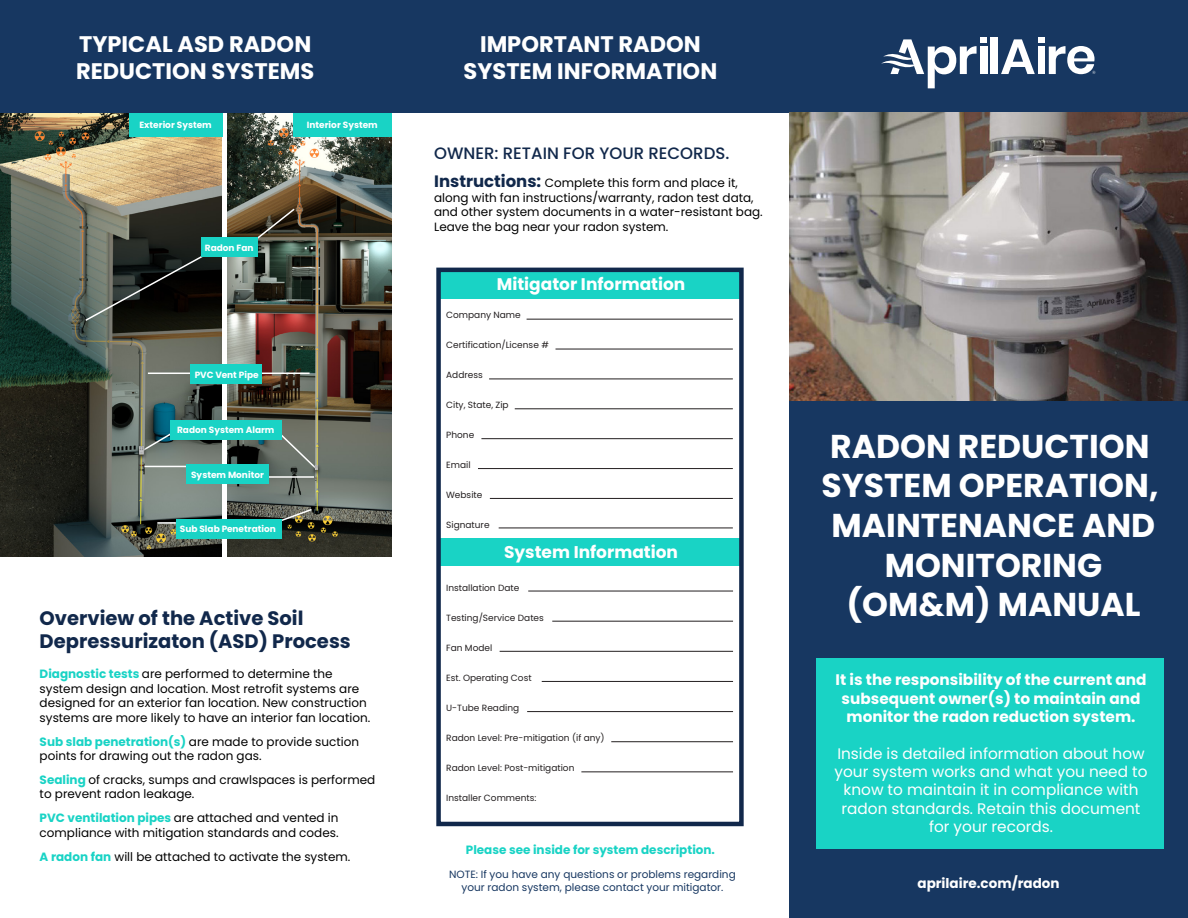
<style>
.page{position:relative;width:1188px;height:918px;background:#fff}
.page>*{position:absolute;margin:0;border:0;box-sizing:border-box;transform-origin:0 0}
.t1{font:700 33px/39.6px "Poppins";color:#fff;text-align:center}
.t2{font:700 22.5px/27px "Poppins";color:#fff;text-align:center}
.t3{font:700 19.5px/23.4px "Poppins";color:#11284b}
.t4{font:700 16.95px "Poppins";color:#fff}
.t5{font:700 16.8px "Poppins";color:#fff}
.t6{font:500 16.5px "Poppins";color:#11284b}
.t7{font:15.3px/18.3px "Poppins";color:#fff;text-align:center}
.t8{font:700 15.3px/18.3px "Poppins";color:#fff;text-align:center}
.t9{font:700 13.5px "Poppins";color:#fff}
.t10{font:12px/14.4px "Poppins";color:#000}
.t11{font:700 12px "Poppins";color:#19d3c5}
.t12{font:10.5px/12.6px "Poppins";color:#173761;text-align:center}
.t13{font:9px "Poppins";color:#231f20}
.t14{font:700 9px "Poppins";color:#fff}
.s1{font-weight:700;color:#19d3c5}
.s2{font-weight:700;font-size:16.5px;color:#11284b}
</style>
<div class="page">
<div style="left:0;top:0;width:1188px;height:113px;background:#173761"></div>
<div style="left:790px;top:394px;width:398px;height:524px;background:#173761"></div>
<div style="left:816px;top:659px;width:348px;height:190px;background:#19d3c5"></div>
<div style="left:439px;top:272px;width:302px;height:27px;background:#19d3c5"></div>
<div style="left:439px;top:538px;width:302px;height:27px;background:#19d3c5"></div>
<hr style="left:527px;top:319px;width:206px;height:1px;background:#231f20">
<hr style="left:556px;top:349px;width:177px;height:1px;background:#231f20">
<hr style="left:489px;top:379px;width:244px;height:1px;background:#231f20">
<hr style="left:515px;top:409px;width:218px;height:1px;background:#231f20">
<hr style="left:481px;top:438px;width:252px;height:1px;background:#231f20">
<hr style="left:478px;top:468px;width:255px;height:1px;background:#231f20">
<hr style="left:490px;top:498px;width:243px;height:1px;background:#231f20">
<hr style="left:499px;top:528px;width:234px;height:1px;background:#231f20">
<hr style="left:528px;top:591px;width:205px;height:1px;background:#231f20">
<hr style="left:552px;top:621px;width:181px;height:1px;background:#231f20">
<hr style="left:500px;top:651px;width:233px;height:1px;background:#231f20">
<hr style="left:542px;top:681px;width:191px;height:1px;background:#231f20">
<hr style="left:527px;top:711px;width:206px;height:1px;background:#231f20">
<hr style="left:611px;top:741px;width:122px;height:1px;background:#231f20">
<hr style="left:581px;top:772px;width:152px;height:1px;background:#231f20">
<img style="left:228px;top:113px;width:164px;height:443px">
<img style="left:0;top:113px;width:222px;height:443px">
<div style="left:129px;top:113px;width:93px;height:23px;background:#19d3c5"></div>
<div style="left:293px;top:113px;width:99px;height:23px;background:#19d3c5"></div>
<svg style="left:84px;top:250px;width:128px;height:72px;background:#282c28"></svg>
<svg style="left:254px;top:207px;width:42px;height:34px"></svg>
<hr style="left:148px;top:373px;width:45px;height:1px;background:#fff">
<hr style="left:260px;top:373px;width:50px;height:1px;background:#fff">
<hr style="left:144px;top:466px;width:42px;height:1px;background:#fff">
<hr style="left:269px;top:476px;width:45px;height:2px;background:#fff">
<svg style="left:157px;top:522px;width:19px;height:2px"></svg>
<svg style="left:279px;top:508px;width:34px;height:15px"></svg>
<div style="left:201px;top:238px;width:56px;height:19px;background:#19d3c5"></div>
<div style="left:190px;top:364px;width:72px;height:19px;background:#19d3c5"></div>
<div style="left:186px;top:465px;width:82px;height:19px;background:#19d3c5"></div>
<div style="left:176px;top:519px;width:106px;height:19px;background:#19d3c5"></div>
<img style="left:790px;top:113px;width:398px;height:287px">
<img style="left:134px;top:443px;width:15px;height:19px">
<svg style="left:139px;top:428px;width:41px;height:27px"></svg>
<div style="left:436px;top:268px;width:308px;height:558px;border:4px solid #11284b"></div>
<img style="left:310px;top:462px;width:13px;height:15px">
<svg style="left:272px;top:426px;width:46px;height:44px;background:#757c70"></svg>
<div style="left:170px;top:420px;width:111px;height:20px;background:#19d3c5"></div>
<svg style="left:1001px;top:39px;width:34px;height:35px"></svg>
<div style="left:980px;top:47px;width:7px;height:27px;background:#fff"></div>
<div style="left:991px;top:37px;width:7px;height:37px;background:#fff"></div>
<div style="left:1038px;top:47px;width:7px;height:27px;background:#fff"></div>
<div style="left:980px;top:37px;width:7px;height:6px;background:#fff"></div>
<div style="left:1038px;top:37px;width:7px;height:6px;background:#fff"></div>
<svg style="left:1049px;top:46px;width:46px;height:28px"></svg>
<svg style="left:881px;top:39px;width:96px;height:49px"></svg>
<h2 class="t2" style="left:76px;top:30px;width:240px;text-align:left">TYPICAL ASD RADON<br>REDUCTION SYSTEMS</h2>
<p class="t14" style="left:139px;top:120px;width:74px">Exterior System</p>
<p class="t14" style="left:307px;top:120px;width:72px">Interior System</p>
<p class="t14" style="left:205px;top:242px;width:50px">Radon Fan</p>
<p class="t14" style="left:195px;top:370px;width:66px">PVC Vent Pipe</p>
<p class="t14" style="left:177px;top:425px;width:99px">Radon System Alarm</p>
<p class="t14" style="left:191px;top:469px;width:74px">System Monitor</p>
<p class="t14" style="left:180px;top:524px;width:98px">Sub Slab Penetration</p>
<h3 class="t3" style="left:40px;top:606px;width:313px">Overview of the Active Soil<br>Depressurizaton (ASD) Process</h3>
<p class="t10" style="left:40px;top:667px;width:332px"><span class="s1">Diagnostic tests</span> are performed to determine the system design and location. Most retrofit systems are designed for an exterior fan location. New construction systems are more likely to have an interior fan location.</p>
<p class="t10" style="left:40px;top:734px;width:321px"><span class="s1">Sub slab penetration(s)</span> are made to provide suction points for drawing out the radon gas.</p>
<p class="t10" style="left:40px;top:773px;width:337px"><span class="s1">Sealing</span> of cracks, sumps and crawlspaces is performed to prevent radon leakage.</p>
<p class="t10" style="left:40px;top:811px;width:300px"><span class="s1">PVC ventilation pipes</span> are attached and vented in compliance with mitigation standards and codes.</p>
<p class="t10" style="left:40px;top:849px;width:312px"><span class="s1">A radon fan</span> will be attached to activate the system.</p>
<h2 class="t2" style="left:464px;top:30px;width:255px">IMPORTANT RADON<br>SYSTEM INFORMATION</h2>
<h3 class="t6" style="left:434px;top:144px;width:297px">OWNER: RETAIN FOR YOUR RECORDS.</h3>
<p class="t10" style="left:434px;top:176px;width:330px"><span class="s2">Instructions:</span> Complete this form and place it, along with fan instructions/warranty, radon test data, and other system documents in a water-resistant bag.<br>Leave the bag near your radon system.</p>
<h3 class="t5" style="left:497px;top:275px;width:190px">Mitigator Information</h3>
<p class="t13" style="left:446px;top:310px;width:76px">Company Name</p>
<p class="t13" style="left:446px;top:340px;width:104px">Certification/License #</p>
<p class="t13" style="left:446px;top:370px;width:38px">Address</p>
<p class="t13" style="left:446px;top:400px;width:64px">City, State, Zip</p>
<p class="t13" style="left:446px;top:430px;width:30px">Phone</p>
<p class="t13" style="left:446px;top:460px;width:26px">Email</p>
<p class="t13" style="left:446px;top:490px;width:38px">Website</p>
<p class="t13" style="left:446px;top:520px;width:45px">Signature</p>
<h3 class="t4" style="left:504px;top:542px;width:176px">System Information</h3>
<p class="t13" style="left:446px;top:582px;width:75px">Installation Date</p>
<p class="t13" style="left:446px;top:612px;width:99px">Testing/Service Dates</p>
<p class="t13" style="left:446px;top:642px;width:48px">Fan Model</p>
<p class="t13" style="left:446px;top:672px;width:87px">Est. Operating Cost</p>
<p class="t13" style="left:446px;top:702px;width:75px">U-Tube Reading</p>
<p class="t13" style="left:446px;top:732px;width:160px">Radon Level: Pre-mitigation (if any)</p>
<p class="t13" style="left:446px;top:762px;width:130px">Radon Level: Post-mitigation</p>
<p class="t13" style="left:446px;top:792px;width:92px">Installer Comments:</p>
<p class="t11" style="left:466px;top:843px;width:251px">Please see inside for system description.</p>
<p class="t12" style="left:449px;top:868px;width:288px">NOTE: If you have any questions or problems regarding your radon system, please contact your mitigator.</p>
<h1 class="t1" style="left:821px;top:427px;width:339px">RADON REDUCTION<br>SYSTEM OPERATION,<br>MAINTENANCE AND<br>MONITORING (OM&amp;M) MANUAL</h1>
<p class="t8" style="left:836px;top:671px;width:312px">It is the responsibility of the current and subsequent owner(s) to maintain and monitor the radon reduction system.</p>
<p class="t7" style="left:835px;top:744px;width:314px">Inside is detailed information about how your system works and what you need to know to maintain it in compliance with radon standards. Retain this document for your records.</p>
<p class="t9" style="left:918px;top:875px;width:144px">aprilaire.com/radon</p>
</div>
